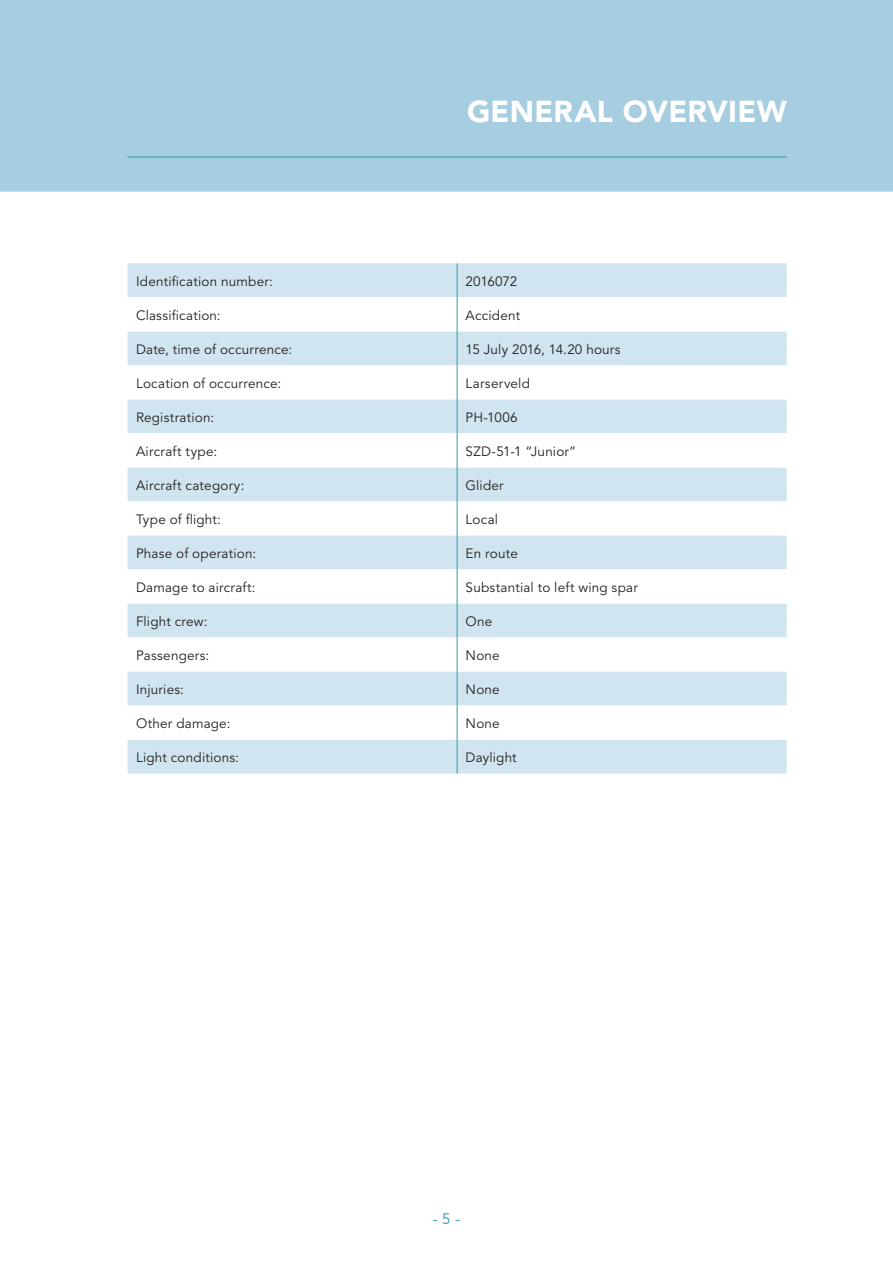
<style>
.page{position:relative;width:893px;height:1263px;background:#fff}
.page>*{position:absolute;margin:0;border:0;box-sizing:border-box;transform-origin:0 0}
.Hoofdstuk_kop_-nr{font:900 30px "Avenir LT Std";letter-spacing:.01em;color:#fff}
.t1{font:15px "Avenir LT Std";color:#2f97b9}
.Tabel_bodytekst{font:13.5px "Avenir LT Std";letter-spacing:.015em;color:#231f20}
.Tabel_bodytekst-2{font:13.5px "Avenir LT Std";letter-spacing:-.015em;color:#231f20}
</style>
<div class="page">
<div style="left:0;top:0;width:893px;height:192px;background:#a7cde0"></div>
<hr style="left:128px;top:157px;width:659px;height:1px;background:#2f97b9">
<div style="left:128px;top:263px;width:659px;height:510px;background:#d0e5ef"></div>
<svg style="left:128px;top:297px;width:659px;height:442px"></svg>
<hr style="left:457px;top:263px;width:1px;height:34px;background:#2f97b9">
<hr style="left:457px;top:297px;width:1px;height:34px;background:#2f97b9">
<hr style="left:457px;top:331px;width:1px;height:34px;background:#2f97b9">
<hr style="left:457px;top:365px;width:1px;height:34px;background:#2f97b9">
<hr style="left:457px;top:399px;width:1px;height:34px;background:#2f97b9">
<hr style="left:457px;top:433px;width:1px;height:34px;background:#2f97b9">
<hr style="left:457px;top:467px;width:1px;height:34px;background:#2f97b9">
<hr style="left:457px;top:501px;width:1px;height:34px;background:#2f97b9">
<hr style="left:457px;top:535px;width:1px;height:34px;background:#2f97b9">
<hr style="left:457px;top:569px;width:1px;height:34px;background:#2f97b9">
<hr style="left:457px;top:603px;width:1px;height:34px;background:#2f97b9">
<hr style="left:457px;top:637px;width:1px;height:34px;background:#2f97b9">
<hr style="left:457px;top:671px;width:1px;height:34px;background:#2f97b9">
<hr style="left:457px;top:705px;width:1px;height:34px;background:#2f97b9">
<hr style="left:457px;top:739px;width:1px;height:34px;background:#2f97b9">
<p class="Hoofdstuk_kop_-nr" style="left:467px;top:93px;width:321px">GENERAL OVERVIEW</p>
<p class="Tabel_bodytekst" style="left:136px;top:273px;width:138px">Identification number:</p>
<p class="Tabel_bodytekst-2" style="left:466px;top:273px;width:53px">2016072</p>
<p class="Tabel_bodytekst" style="left:136px;top:307px;width:86px">Classification:</p>
<p class="Tabel_bodytekst" style="left:466px;top:307px;width:56px">Accident</p>
<p class="Tabel_bodytekst" style="left:136px;top:341px;width:158px">Date, time of occurrence:</p>
<p class="Tabel_bodytekst" style="left:466px;top:341px;width:157px">15 July 2016, 14.20 hours</p>
<p class="Tabel_bodytekst" style="left:136px;top:375px;width:147px">Location of occurrence:</p>
<p class="Tabel_bodytekst" style="left:466px;top:375px;width:66px">Larserveld</p>
<p class="Tabel_bodytekst" style="left:136px;top:409px;width:80px">Registration:</p>
<p class="Tabel_bodytekst" style="left:466px;top:409px;width:54px">PH-1006</p>
<p class="Tabel_bodytekst" style="left:136px;top:443px;width:83px">Aircraft type:</p>
<p class="Tabel_bodytekst" style="left:466px;top:443px;width:112px">SZD-51-1 “Junior”</p>
<p class="Tabel_bodytekst" style="left:136px;top:477px;width:110px">Aircraft category:</p>
<p class="Tabel_bodytekst" style="left:466px;top:477px;width:40px">Glider</p>
<p class="Tabel_bodytekst" style="left:136px;top:511px;width:86px">Type of flight:</p>
<p class="Tabel_bodytekst" style="left:466px;top:511px;width:34px">Local</p>
<p class="Tabel_bodytekst" style="left:136px;top:545px;width:122px">Phase of operation:</p>
<p class="Tabel_bodytekst" style="left:466px;top:545px;width:54px">En route</p>
<p class="Tabel_bodytekst" style="left:136px;top:579px;width:121px">Damage to aircraft:</p>
<p class="Tabel_bodytekst" style="left:466px;top:579px;width:174px">Substantial to left wing spar</p>
<p class="Tabel_bodytekst" style="left:136px;top:613px;width:73px">Flight crew:</p>
<p class="Tabel_bodytekst" style="left:466px;top:613px;width:28px">One</p>
<p class="Tabel_bodytekst" style="left:136px;top:648px;width:75px">Passengers:</p>
<p class="Tabel_bodytekst" style="left:466px;top:648px;width:36px">None</p>
<p class="Tabel_bodytekst" style="left:136px;top:682px;width:49px">Injuries:</p>
<p class="Tabel_bodytekst" style="left:466px;top:682px;width:36px">None</p>
<p class="Tabel_bodytekst" style="left:136px;top:716px;width:96px">Other damage:</p>
<p class="Tabel_bodytekst" style="left:466px;top:716px;width:36px">None</p>
<p class="Tabel_bodytekst" style="left:136px;top:750px;width:104px">Light conditions:</p>
<p class="Tabel_bodytekst" style="left:466px;top:750px;width:53px">Daylight</p>
<p class="t1" style="left:433px;top:1210px;width:29px">- 5 -</p>
</div>
